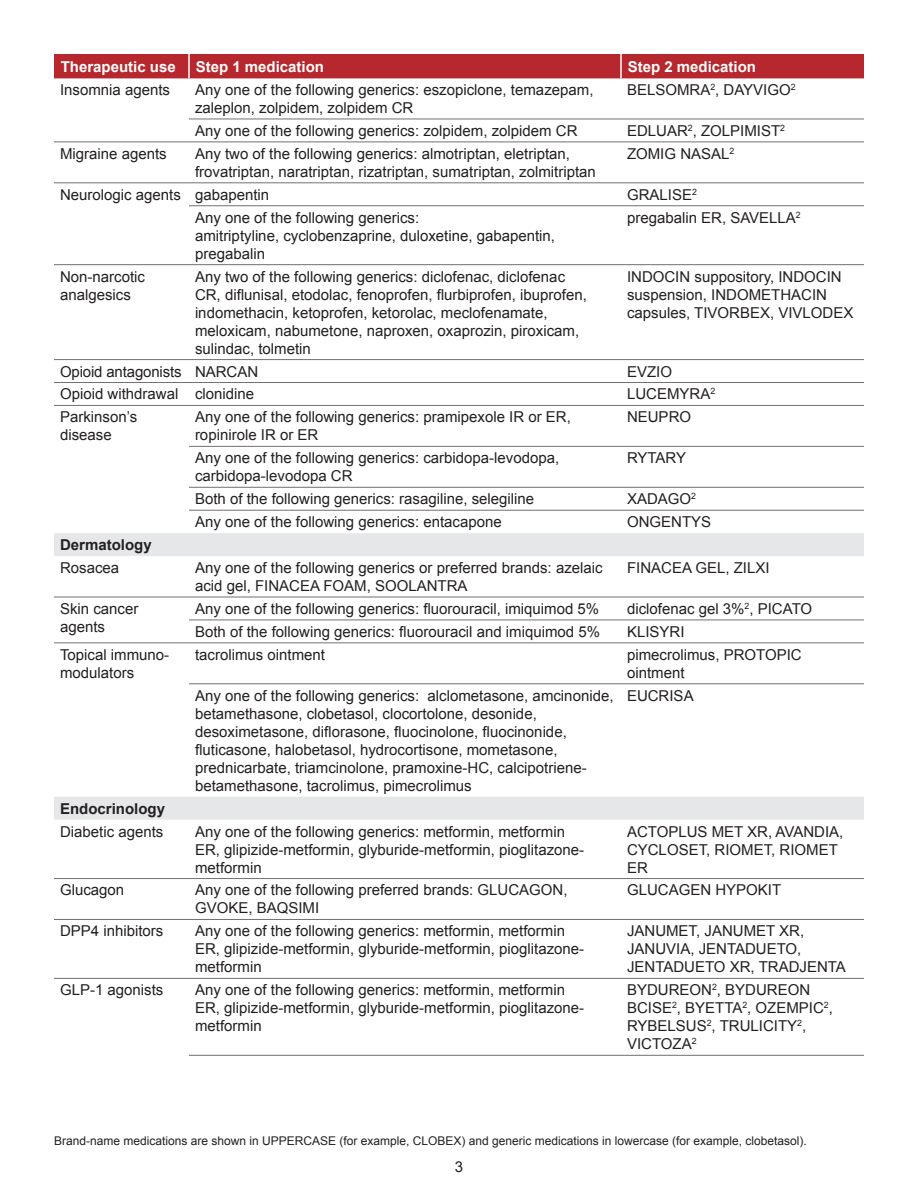
<style>
.page{position:relative;width:918px;height:1188px;background:#fff}
.page>*{position:absolute;margin:0;border:0;box-sizing:border-box;transform-origin:0 0}
.drug_name{font:15px/18px "Arial";color:#231f20}
.FS_drug_name{font:15px/18px "Arial";color:#231f20}
.Column_head_10_12_wh{font:700 15px "Arial";color:#fff}
.FS_category{font:700 15px "Arial";color:#231f20}
.t1{font:12px "Arial";color:#231f20}
</style>
<div class="page">
<div style="left:54px;top:54px;width:810px;height:24px;background:#b6282d"></div>
<svg style="left:54px;top:533px;width:810px;height:287px"></svg>
<hr style="left:620px;top:54px;width:2px;height:24px;background:#fff">
<hr style="left:189px;top:119px;width:432px;height:1px;background:#717074">
<hr style="left:621px;top:119px;width:243px;height:1px;background:#717074">
<hr style="left:189px;top:142px;width:432px;height:1px;background:#717074">
<hr style="left:621px;top:142px;width:243px;height:1px;background:#717074">
<hr style="left:189px;top:182px;width:432px;height:1px;background:#717074">
<hr style="left:621px;top:182px;width:243px;height:1px;background:#717074">
<hr style="left:189px;top:205px;width:432px;height:1px;background:#717074">
<hr style="left:621px;top:205px;width:243px;height:1px;background:#717074">
<hr style="left:189px;top:264px;width:432px;height:1px;background:#717074">
<hr style="left:621px;top:264px;width:243px;height:1px;background:#717074">
<hr style="left:189px;top:359px;width:432px;height:1px;background:#717074">
<hr style="left:621px;top:359px;width:243px;height:1px;background:#717074">
<hr style="left:189px;top:382px;width:432px;height:1px;background:#717074">
<hr style="left:621px;top:382px;width:243px;height:1px;background:#717074">
<hr style="left:189px;top:405px;width:432px;height:1px;background:#717074">
<hr style="left:621px;top:405px;width:243px;height:1px;background:#717074">
<hr style="left:189px;top:446px;width:432px;height:1px;background:#717074">
<hr style="left:621px;top:446px;width:243px;height:1px;background:#717074">
<hr style="left:189px;top:487px;width:432px;height:1px;background:#717074">
<hr style="left:621px;top:487px;width:243px;height:1px;background:#717074">
<hr style="left:189px;top:510px;width:432px;height:1px;background:#717074">
<hr style="left:621px;top:510px;width:243px;height:1px;background:#717074">
<hr style="left:189px;top:597px;width:432px;height:1px;background:#717074">
<hr style="left:621px;top:597px;width:243px;height:1px;background:#717074">
<hr style="left:189px;top:620px;width:432px;height:1px;background:#717074">
<hr style="left:621px;top:620px;width:243px;height:1px;background:#717074">
<hr style="left:189px;top:642px;width:432px;height:1px;background:#717074">
<hr style="left:621px;top:642px;width:243px;height:1px;background:#717074">
<hr style="left:189px;top:683px;width:432px;height:1px;background:#717074">
<hr style="left:621px;top:683px;width:243px;height:1px;background:#717074">
<hr style="left:189px;top:878px;width:432px;height:1px;background:#717074">
<hr style="left:621px;top:878px;width:243px;height:1px;background:#717074">
<hr style="left:189px;top:919px;width:432px;height:1px;background:#717074">
<hr style="left:621px;top:919px;width:243px;height:1px;background:#717074">
<hr style="left:189px;top:978px;width:432px;height:1px;background:#717074">
<hr style="left:621px;top:978px;width:243px;height:1px;background:#717074">
<hr style="left:189px;top:1055px;width:432px;height:1px;background:#717074">
<hr style="left:621px;top:1055px;width:243px;height:1px;background:#717074">
<hr style="left:188px;top:54px;width:2px;height:24px;background:#fff">
<hr style="left:54px;top:142px;width:135px;height:1px;background:#717074">
<hr style="left:54px;top:182px;width:135px;height:1px;background:#717074">
<hr style="left:54px;top:264px;width:135px;height:1px;background:#717074">
<hr style="left:54px;top:359px;width:135px;height:1px;background:#717074">
<hr style="left:54px;top:382px;width:135px;height:1px;background:#717074">
<hr style="left:54px;top:405px;width:135px;height:1px;background:#717074">
<hr style="left:54px;top:878px;width:135px;height:1px;background:#717074">
<hr style="left:54px;top:919px;width:135px;height:1px;background:#717074">
<hr style="left:54px;top:978px;width:135px;height:1px;background:#717074">
<hr style="left:54px;top:597px;width:135px;height:1px;background:#717074">
<hr style="left:54px;top:642px;width:135px;height:1px;background:#717074">
<p class="Column_head_10_12_wh" style="left:61px;top:57px;width:117px">Therapeutic use</p>
<p class="Column_head_10_12_wh" style="left:196px;top:57px;width:130px">Step 1 medication</p>
<p class="Column_head_10_12_wh" style="left:628px;top:57px;width:130px">Step 2 medication</p>
<p class="FS_drug_name" style="left:60px;top:81px;width:112px">Insomnia agents</p>
<p class="drug_name" style="left:195px;top:81px;width:400px">Any one of the following generics: eszopiclone, temazepam, zaleplon, zolpidem, zolpidem CR</p>
<p class="drug_name" style="left:627px;top:81px;width:170px">BELSOMRA<sup>2</sup>, DAYVIGO<sup>2</sup></p>
<p class="drug_name" style="left:195px;top:122px;width:384px">Any one of the following generics: zolpidem, zolpidem CR</p>
<p class="drug_name" style="left:627px;top:122px;width:160px">EDLUAR<sup>2</sup>, ZOLPIMIST<sup>2</sup></p>
<p class="FS_drug_name" style="left:60px;top:145px;width:108px">Migraine agents</p>
<p class="drug_name" style="left:195px;top:145px;width:402px">Any two of the following generics: almotriptan, eletriptan, frovatriptan, naratriptan, rizatriptan, sumatriptan, zolmitriptan</p>
<p class="drug_name" style="left:627px;top:145px;width:109px">ZOMIG NASAL<sup>2</sup></p>
<p class="FS_drug_name" style="left:60px;top:186px;width:122px">Neurologic agents</p>
<p class="drug_name" style="left:195px;top:186px;width:76px">gabapentin</p>
<p class="drug_name" style="left:627px;top:186px;width:71px">GRALISE<sup>2</sup></p>
<p class="drug_name" style="left:195px;top:209px;width:362px">Any one of the following generics:<br>amitriptyline, cyclobenzaprine, duloxetine, gabapentin, pregabalin</p>
<p class="drug_name" style="left:627px;top:209px;width:175px">pregabalin ER, SAVELLA<sup>2</sup></p>
<p class="FS_drug_name" style="left:60px;top:267px;width:87px">Non-narcotic analgesics</p>
<p class="drug_name" style="left:195px;top:267px;width:393px">Any two of the following generics: diclofenac, diclofenac CR, diflunisal, etodolac, fenoprofen, flurbiprofen, ibuprofen, indomethacin, ketoprofen, ketorolac, meclofenamate, meloxicam, nabumetone, naproxen, oxaprozin, piroxicam, sulindac, tolmetin</p>
<p class="drug_name" style="left:627px;top:267px;width:228px">INDOCIN suppository, INDOCIN suspension, INDOMETHACIN capsules, TIVORBEX, VIVLODEX</p>
<p class="FS_drug_name" style="left:60px;top:362px;width:123px">Opioid antagonists</p>
<p class="drug_name" style="left:195px;top:362px;width:65px">NARCAN</p>
<p class="drug_name" style="left:627px;top:362px;width:47px">EVZIO</p>
<p class="FS_drug_name" style="left:60px;top:385px;width:120px">Opioid withdrawal</p>
<p class="drug_name" style="left:195px;top:385px;width:61px">clonidine</p>
<p class="drug_name" style="left:627px;top:385px;width:90px">LUCEMYRA<sup>2</sup></p>
<p class="FS_drug_name" style="left:60px;top:408px;width:79px">Parkinson’s disease</p>
<p class="drug_name" style="left:195px;top:408px;width:377px">Any one of the following generics: pramipexole IR or ER, ropinirole IR or ER</p>
<p class="drug_name" style="left:627px;top:408px;width:66px">NEUPRO</p>
<p class="drug_name" style="left:195px;top:449px;width:366px">Any one of the following generics: carbidopa-levodopa, carbidopa-levodopa CR</p>
<p class="drug_name" style="left:627px;top:449px;width:61px">RYTARY</p>
<p class="drug_name" style="left:195px;top:490px;width:341px">Both of the following generics: rasagiline, selegiline</p>
<p class="drug_name" style="left:627px;top:490px;width:71px">XADAGO<sup>2</sup></p>
<p class="drug_name" style="left:195px;top:513px;width:308px">Any one of the following generics: entacapone</p>
<p class="drug_name" style="left:627px;top:513px;width:86px">ONGENTYS</p>
<p class="FS_category" style="left:60px;top:535px;width:93px">Dermatology</p>
<p class="FS_drug_name" style="left:60px;top:559px;width:61px">Rosacea</p>
<p class="drug_name" style="left:195px;top:559px;width:409px">Any one of the following generics or preferred brands: azelaic acid gel, FINACEA FOAM, SOOLANTRA</p>
<p class="drug_name" style="left:627px;top:559px;width:144px">FINACEA GEL, ZILXI</p>
<p class="FS_drug_name" style="left:60px;top:600px;width:80px">Skin cancer agents</p>
<p class="drug_name" style="left:195px;top:600px;width:406px">Any one of the following generics: fluorouracil, imiquimod 5%</p>
<p class="drug_name" style="left:627px;top:600px;width:187px">diclofenac gel 3%<sup>2</sup>, PICATO</p>
<p class="drug_name" style="left:195px;top:623px;width:407px">Both of the following generics: fluorouracil and imiquimod 5%</p>
<p class="drug_name" style="left:627px;top:623px;width:59px">KLISYRI</p>
<p class="FS_drug_name" style="left:60px;top:646px;width:111px">Topical immuno&shy;modulators</p>
<p class="drug_name" style="left:195px;top:646px;width:132px">tacrolimus ointment</p>
<p class="drug_name" style="left:627px;top:646px;width:176px">pimecrolimus, PROTOPIC ointment</p>
<p class="drug_name" style="left:195px;top:687px;width:420px">Any one of the following generics: alclometasone, amcinonide, betamethasone, clobetasol, clocortolone, desonide, desoximetasone, diflorasone, fluocinolone, fluocinonide, fluticasone, halobetasol, hydrocortisone, mometasone, prednicarbate, triamcinolone, pramoxine-HC, calcipotriene&shy;betamethasone, tacrolimus, pimecrolimus</p>
<p class="drug_name" style="left:627px;top:687px;width:68px">EUCRISA</p>
<p class="FS_category" style="left:60px;top:798px;width:107px">Endocrinology</p>
<p class="FS_drug_name" style="left:60px;top:822px;width:105px">Diabetic agents</p>
<p class="drug_name" style="left:195px;top:822px;width:391px">Any one of the following generics: metformin, metformin<br>ER, glipizide-metformin, glyburide-metformin, pioglitazone&shy;metformin</p>
<p class="drug_name" style="left:627px;top:822px;width:218px">ACTOPLUS MET XR, AVANDIA,<br>CYCLOSET, RIOMET, RIOMET<br>ER</p>
<p class="FS_drug_name" style="left:60px;top:881px;width:66px">Glucagon</p>
<p class="drug_name" style="left:195px;top:881px;width:374px">Any one of the following preferred brands: GLUCAGON,<br>GVOKE, BAQSIMI</p>
<p class="drug_name" style="left:627px;top:881px;width:156px">GLUCAGEN HYPOKIT</p>
<p class="FS_drug_name" style="left:60px;top:922px;width:105px">DPP4 inhibitors</p>
<p class="drug_name" style="left:195px;top:922px;width:391px">Any one of the following generics: metformin, metformin<br>ER, glipizide-metformin, glyburide-metformin, pioglitazone&shy;metformin</p>
<p class="drug_name" style="left:627px;top:922px;width:220px">JANUMET, JANUMET XR,<br>JANUVIA, JENTADUETO,<br>JENTADUETO XR, TRADJENTA</p>
<p class="FS_drug_name" style="left:60px;top:981px;width:105px">GLP-1 agonists</p>
<p class="drug_name" style="left:195px;top:981px;width:391px">Any one of the following generics: metformin, metformin<br>ER, glipizide-metformin, glyburide-metformin, pioglitazone&shy;metformin</p>
<p class="drug_name" style="left:627px;top:981px;width:208px">BYDUREON<sup>2</sup>, BYDUREON<br>BCISE<sup>2</sup>, BYETTA<sup>2</sup>, OZEMPIC<sup>2</sup>,<br>RYBELSUS<sup>2</sup>, TRULICITY<sup>2</sup>,<br>VICTOZA<sup>2</sup></p>
<p class="t1" style="left:54px;top:1133px;width:754px">Brand-name medications are shown in UPPERCASE (for example, CLOBEX) and generic medications in lowercase (for example, clobetasol).</p>
<p class="drug_name" style="left:455px;top:1158px;width:10px">3</p>
</div>
